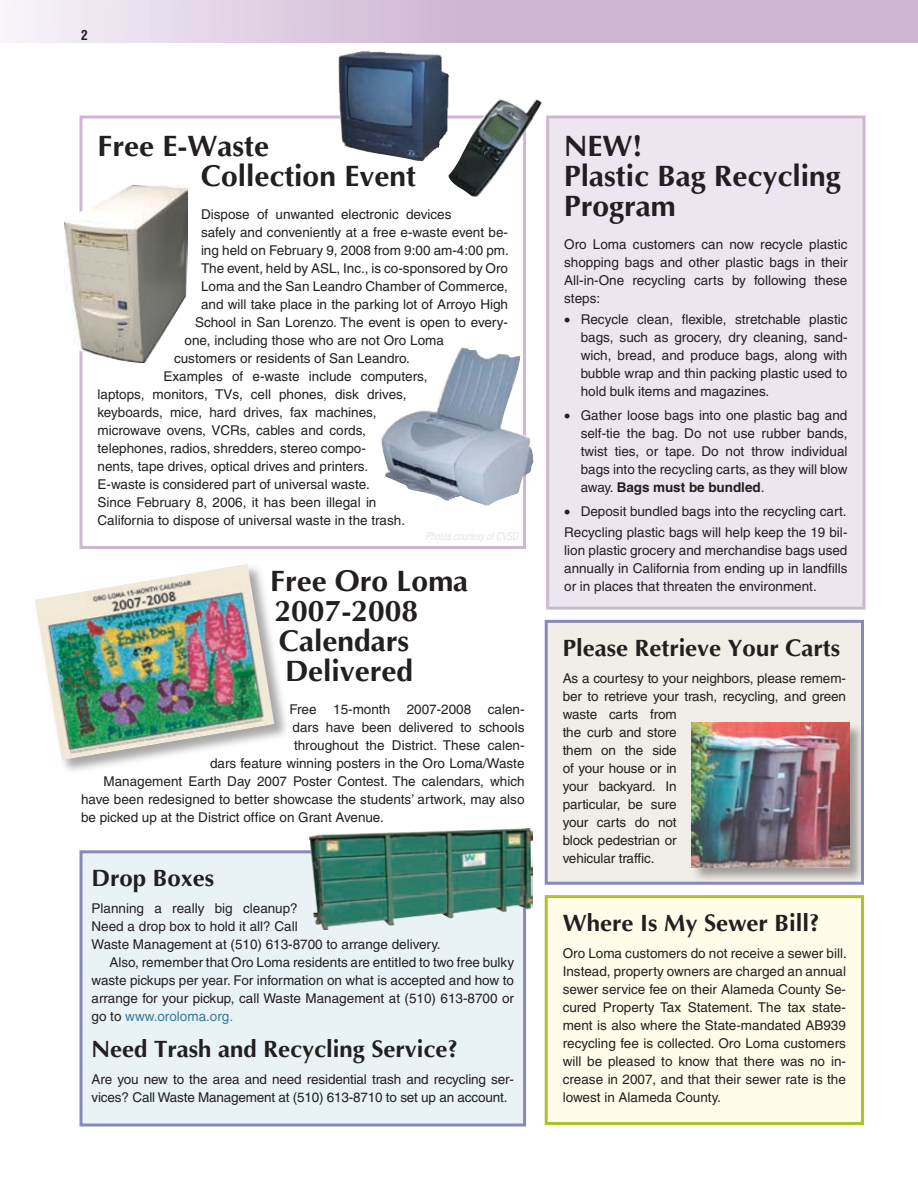
<style>
.page{position:relative;width:918px;height:1188px;background:#fff}
.page>*{position:absolute;margin:0;border:0;box-sizing:border-box;transform-origin:0 0}
.t1{font:700 30px/30px "Ottawa";color:#231f20}
.t2{font:700 24px "Ottawa";color:#231f20}
.t3{font:13.5px/18px "Helvetica";color:#231f20;text-align:justify}
.t4{font:13.5px "Helvetica";color:#357b96}
.t5{font:700 condensed 13.5px "Switzerland";color:#231f20}
.t6{font:italic 300 condensed 10.5px "Helvetica";color:#e5d8e8}
.s1{color:#231f20}
.s2{font-weight:700}
</style>
<div class="page">
<svg style="left:8px;top:0;width:910px;height:43px"></svg>
<div style="left:80px;top:116px;width:446px;height:433px;border:3px solid #cfb7d4"></div>
<img style="left:448px;top:99px;width:94px;height:98px">
<img style="left:381px;top:347px;width:153px;height:159px">
<img style="left:339px;top:51px;width:110px;height:110px">
<img style="left:64px;top:186px;width:123px;height:177px">
<div style="left:33px;top:562px;width:258px;height:215px;background:#231f20;opacity:.4"></div>
<img style="left:35px;top:564px;width:239px;height:196px">
<div style="left:81px;top:852px;width:444px;height:273px;background:#e9f3f5"></div>
<div style="left:80px;top:850px;width:446px;height:276px;border:3px solid #8889bb"></div>
<div style="left:546px;top:897px;width:316px;height:227px;background:#fffde9"></div>
<div style="left:545px;top:895px;width:319px;height:230px;border:3px solid #acc32b"></div>
<div style="left:546px;top:621px;width:316px;height:262px;background:#f0eee6"></div>
<div style="left:545px;top:620px;width:319px;height:265px;border:3px solid #8889bb"></div>
<div style="left:690px;top:721px;width:175px;height:162px;background:#231f20;opacity:.4"></div>
<img style="left:692px;top:723px;width:157px;height:144px">
<img style="left:309px;top:828px;width:223px;height:102px">
<div style="left:548px;top:117px;width:316px;height:491px;background:#ede6f1"></div>
<div style="left:546px;top:116px;width:320px;height:494px;border:3px solid #cfb7d4"></div>
<p class="t5" style="left:81px;top:27px;width:8px">2</p>
<h1 class="t1" style="left:201px;top:131px;width:217px;text-indent:-104px">Free E-Waste<br>Collection Event</h1>
<p class="t3" style="left:201px;top:205px;width:252px">Dispose of unwanted electronic devices</p>
<p class="t3" style="left:201px;top:223px;width:309px">safely and conveniently at a free e-waste event be-</p>
<p class="t3" style="left:201px;top:241px;width:309px">ing held on February 9, 2008 from 9:00 am-4:00 pm.</p>
<p class="t3" style="left:201px;top:259px;width:309px">The event, held by ASL, Inc., is co-sponsored by Oro</p>
<p class="t3" style="left:201px;top:277px;width:309px">Loma and the San Leandro Chamber of Commerce,</p>
<p class="t3" style="left:201px;top:295px;width:309px">and will take place in the parking lot of Arroyo High</p>
<p class="t3" style="left:195px;top:313px;width:315px">School in San Lorenzo. The event is open to every-</p>
<p class="t3" style="left:184px;top:331px;width:261px">one, including those who are not Oro Loma</p>
<p class="t3" style="left:174px;top:349px;width:237px">customers or residents of San Leandro.</p>
<p class="t3" style="left:164px;top:367px;width:266px">Examples of e-waste include computers,</p>
<p class="t3" style="left:98px;top:385px;width:310px">laptops, monitors, TVs, cell phones, disk drives,</p>
<p class="t3" style="left:98px;top:403px;width:281px">keyboards, mice, hard drives, fax machines,</p>
<p class="t3" style="left:98px;top:421px;width:270px">microwave ovens, VCRs, cables and cords,</p>
<p class="t3" style="left:98px;top:439px;width:270px">telephones, radios, shredders, stereo compo-</p>
<p class="t3" style="left:98px;top:457px;width:272px">nents, tape drives, optical drives and printers.</p>
<p class="t3" style="left:98px;top:475px;width:274px">E-waste is considered part of universal waste.</p>
<p class="t3" style="left:98px;top:493px;width:281px">Since February 8, 2006, it has been illegal in</p>
<p class="t3" style="left:98px;top:511px;width:309px">California to dispose of universal waste in the trash.</p>
<p class="t6" style="left:425px;top:530px;width:94px">Photos courtesy of CVSD</p>
<h1 class="t1" style="left:270px;top:566px;width:200px">Free Oro Loma</h1>
<h1 class="t1" style="left:274px;top:596px;width:145px">2007-2008</h1>
<h1 class="t1" style="left:279px;top:626px;width:132px">Calendars</h1>
<h1 class="t1" style="left:285px;top:656px;width:130px">Delivered</h1>
<p class="t3" style="left:290px;top:700px;width:237px">Free 15-month 2007-2008 calen-</p>
<p class="t3" style="left:292px;top:718px;width:234px">dars have been delivered to schools</p>
<p class="t3" style="left:294px;top:736px;width:232px">throughout the District. These calen-</p>
<p class="t3" style="left:210px;top:754px;width:316px">dars feature winning posters in the Oro Loma/Waste</p>
<p class="t3" style="left:104px;top:772px;width:423px">Management Earth Day 2007 Poster Contest. The calendars, which</p>
<p class="t3" style="left:81px;top:790px;width:445px">have been redesigned to better showcase the students’ artwork, may also</p>
<p class="t3" style="left:81px;top:808px;width:304px">be picked up at the District office on Grant Avenue.</p>
<h2 class="t2" style="left:92px;top:863px;width:124px">Drop Boxes</h2>
<p class="t3" style="left:92px;top:900px;width:208px">Planning a really big cleanup?</p>
<p class="t3" style="left:92px;top:918px;width:208px">Need a drop box to hold it all? Call</p>
<p class="t3" style="left:92px;top:936px;width:351px">Waste Management at (510) 613-8700 to arrange delivery.</p>
<p class="t3" style="left:110px;top:954px;width:406px">Also, remember that Oro Loma residents are entitled to two free bulky</p>
<p class="t3" style="left:92px;top:972px;width:424px">waste pickups per year. For information on what is accepted and how to</p>
<p class="t3" style="left:92px;top:990px;width:424px">arrange for your pickup, call Waste Management at (510) 613-8700 or</p>
<p class="t4" style="left:92px;top:1009px;width:143px"><span class="s1">go to</span> www.oroloma.org.</p>
<h2 class="t2" style="left:92px;top:1034px;width:368px">Need Trash and Recycling Service?</h2>
<p class="t3" style="left:92px;top:1071px;width:424px">Are you new to the area and need residential trash and recycling ser&shy;vices? Call Waste Management at (510) 613-8710 to set up an account.</p>
<h1 class="t1" style="left:564px;top:131px;width:278px">NEW!<br>Plastic Bag Recycling<br>Program</h1>
<p class="t3" style="left:564px;top:235px;width:285px">Oro Loma customers can now recycle plastic shopping bags and other plastic bags in their All-in-One recycling carts by following these steps:</p>
<p class="t3" style="left:581px;top:310px;width:268px;text-indent:-16px">• Recycle clean, flexible, stretchable plastic bags, such as grocery, dry cleaning, sand&shy;wich, bread, and produce bags, along with bubble wrap and thin packing plastic used to hold bulk items and magazines.</p>
<p class="t3" style="left:581px;top:406px;width:268px;text-indent:-16px">• Gather loose bags into one plastic bag and self-tie the bag. Do not use rubber bands, twist ties, or tape. Do not throw individual bags into the recycling carts, as they will blow away. <span class="s2">Bags must be bundled</span>.</p>
<p class="t3" style="left:564px;top:501px;width:285px;line-height:21px">• Deposit bundled bags into the recycling cart.<br>Recycling plastic bags will help keep the 19 bil-</p>
<p class="t3" style="left:564px;top:541px;width:285px">lion plastic grocery and merchandise bags used annually in California from ending up in landfills or in places that threaten the environment.</p>
<h2 class="t2" style="left:563px;top:633px;width:279px">Please Retrieve Your Carts</h2>
<p class="t3" style="left:563px;top:669px;width:285px;text-align:left">As a courtesy to your neighbors, please remem&shy;ber to retrieve your trash, recycling, and green waste carts from<br>the curb and store<br>them on the side<br>of your house or in<br>your backyard. In<br>particular, be sure<br>your carts do not<br>block pedestrian or<br>vehicular traffic.</p>
<h2 class="t2" style="left:563px;top:908px;width:259px">Where Is My Sewer Bill?</h2>
<p class="t3" style="left:563px;top:945px;width:286px">Oro Loma customers do not receive a sewer bill.<br>Instead, property owners are charged an annual sewer service fee on their Alameda County Se&shy;cured Property Tax Statement. The tax state&shy;ment is also where the State-mandated AB939 recycling fee is collected. Oro Loma customers will be pleased to know that there was no in&shy;crease in 2007, and that their sewer rate is the lowest in Alameda County.</p>
</div>
